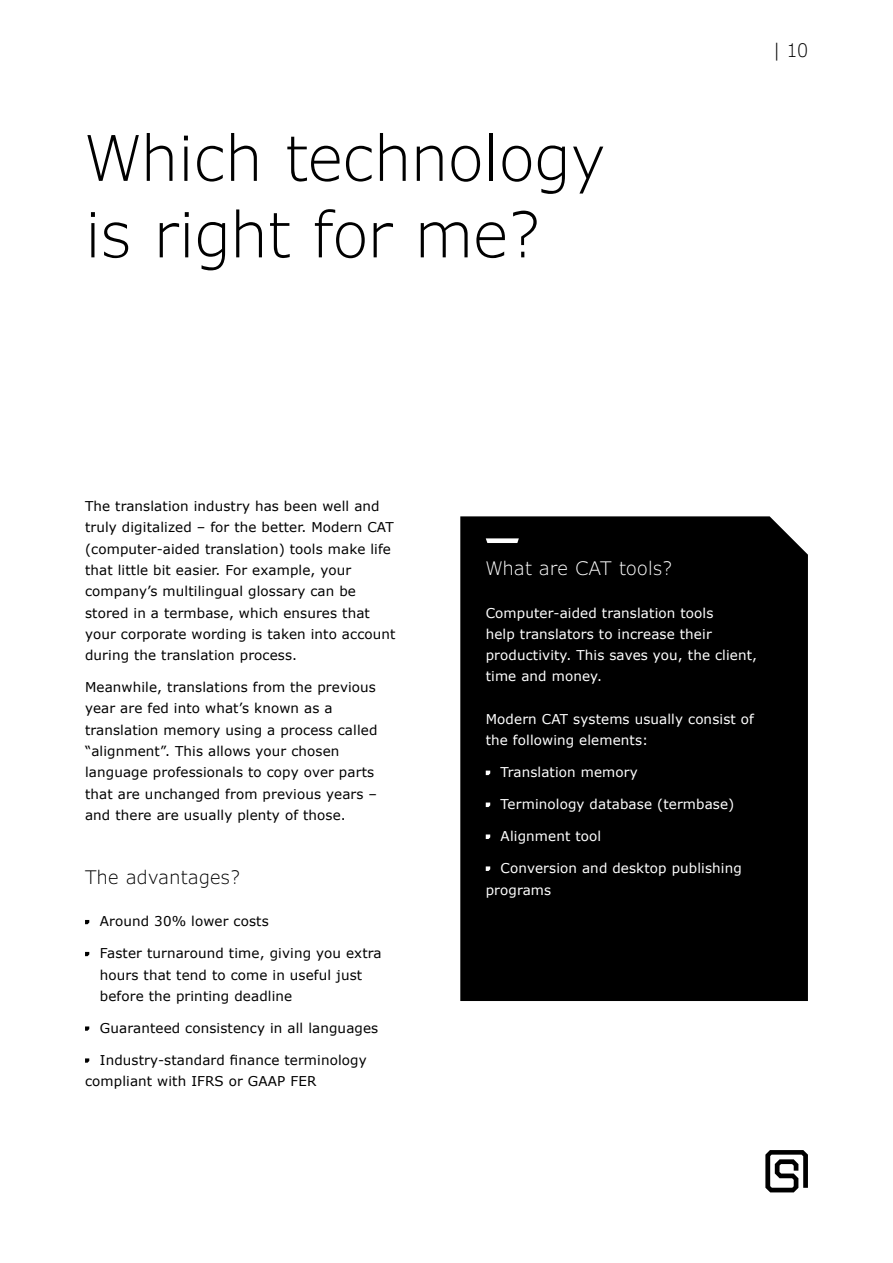
<style>
.page{position:relative;width:893px;height:1263px;background:#fff}
.page>*{position:absolute;margin:0;border:0;box-sizing:border-box;transform-origin:0 0}
.t1{font:300 63px/76.5px "Verdana Pro";color:#000}
.t2{font:300 18.75px "Verdana Pro";letter-spacing:.02em;color:#000}
.t3{font:300 18.75px "Verdana Pro";letter-spacing:.02em;color:#fff}
.t4{font:13.5px/21.3px "Verdana";letter-spacing:.01em;color:#000}
.t5{font:13.5px/21.3px "Verdana";letter-spacing:.01em;color:#fff}
</style>
<div class="page">
<svg style="left:765px;top:1150px;width:43px;height:42px"></svg>
<svg style="left:85px;top:920px;width:4px;height:4px"></svg>
<svg style="left:85px;top:952px;width:4px;height:4px"></svg>
<svg style="left:85px;top:1026px;width:4px;height:5px"></svg>
<svg style="left:85px;top:1058px;width:4px;height:5px"></svg>
<div style="left:460px;top:516px;width:348px;height:485px;background:#000"></div>
<svg style="left:486px;top:770px;width:4px;height:5px"></svg>
<svg style="left:486px;top:802px;width:4px;height:5px"></svg>
<svg style="left:486px;top:834px;width:4px;height:5px"></svg>
<svg style="left:486px;top:866px;width:4px;height:5px"></svg>
<svg style="left:486px;top:538px;width:33px;height:5px"></svg>
<h1 class="t1" style="left:85px;top:121px;width:522px">Which technology is right for me?</h1>
<h2 class="t2" style="left:773px;top:38px;width:36px">| 10</h2>
<p class="t4" style="left:85px;top:495px;width:312px">The translation industry has been well and truly digitalized – for the better. Modern CAT (computer-aided translation) tools make life that little bit easier. For example, your company’s multilingual glossary can be stored in a termbase, which ensures that your corporate wording is taken into account during the translation process.</p>
<p class="t4" style="left:85px;top:676px;width:294px">Meanwhile, translations from the previous year are fed into what’s known as a translation memory using a process called “alignment”. This allows your chosen language professionals to copy over parts that are unchanged from previous years – and there are usually plenty of those.</p>
<h2 class="t2" style="left:85px;top:865px;width:156px">The advantages?</h2>
<p class="t4" style="left:100px;top:911px;width:170px">Around 30% lower costs</p>
<p class="t4" style="left:100px;top:943px;width:283px">Faster turnaround time, giving you extra hours that tend to come in useful just before the printing deadline</p>
<p class="t4" style="left:100px;top:1017px;width:280px">Guaranteed consistency in all languages</p>
<p class="t4" style="left:85px;top:1049px;width:283px;text-indent:15px">Industry-standard finance terminology compliant with IFRS or GAAP FER</p>
<h2 class="t3" style="left:486px;top:556px;width:188px">What are CAT tools?</h2>
<p class="t5" style="left:486px;top:602px;width:273px">Computer-aided translation tools<br>help translators to increase their productivity. This saves you, the client, time and money.</p>
<p class="t5" style="left:486px;top:708px;width:270px">Modern CAT systems usually consist of the following elements:</p>
<p class="t5" style="left:501px;top:762px;width:139px">Translation memory</p>
<p class="t5" style="left:501px;top:794px;width:235px">Terminology database (termbase)</p>
<p class="t5" style="left:501px;top:825px;width:102px">Alignment tool</p>
<p class="t5" style="left:486px;top:857px;width:258px;text-indent:15px">Conversion and desktop publishing programs</p>
</div>
